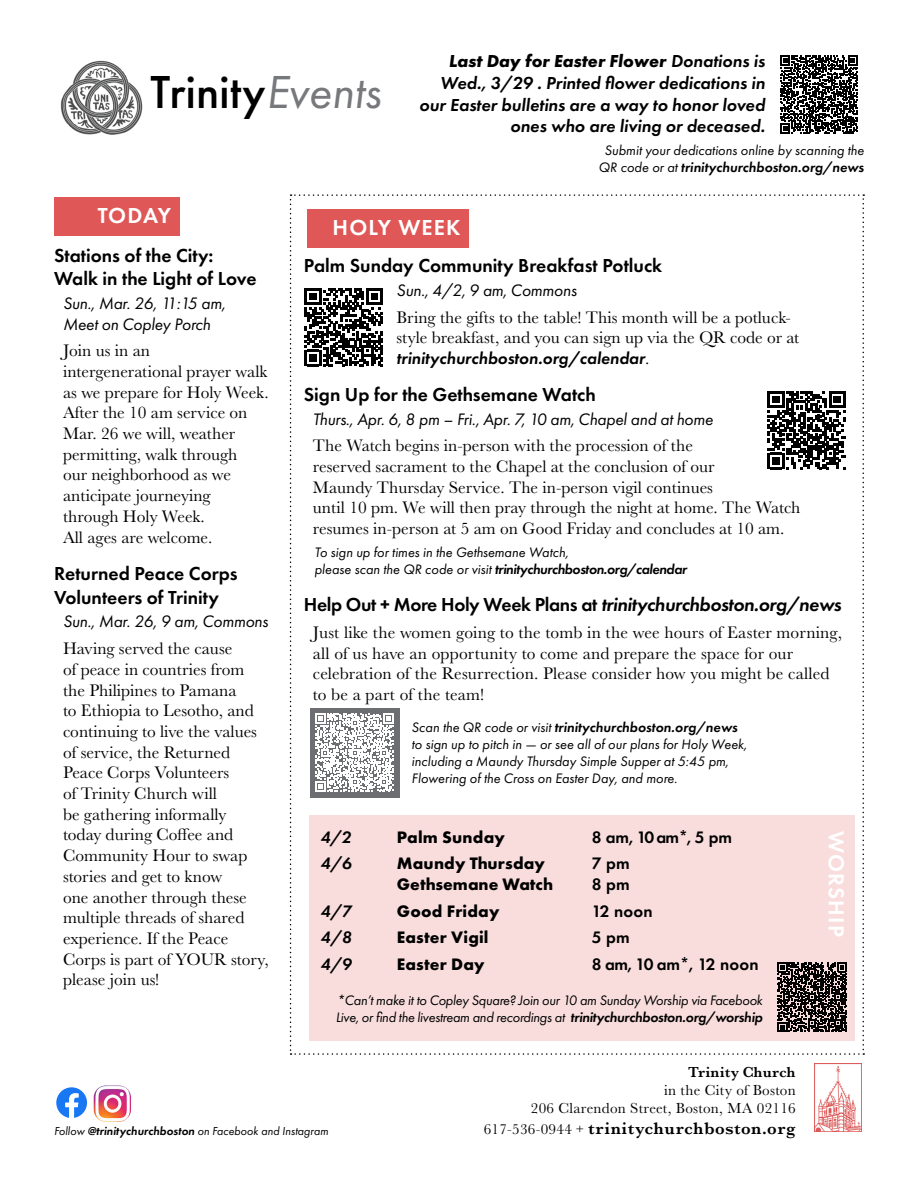
<style>
.page{position:relative;width:918px;height:1188px;background:#fff}
.page>*{position:absolute;margin:0;border:0;box-sizing:border-box;transform-origin:0 0}
.t1{font:500 48px "Futura PT";color:#000}
.t2{font:600 22.5px "Futura PT";letter-spacing:.05em;color:#fff}
.t3{font:600 19.5px/23.4px "Futura PT";color:#000}
.t4{font:italic 600 19.5px "Futura PT";letter-spacing:-.02em;color:#000}
.t5{font:italic 600 18px/21.6px "Futura PT";color:#000;text-align:right}
.t6{font:17.25px/20.7px "Baskerville No 2";color:#000}
.t7{font:italic 17.25px/20.7px "Futura PT";letter-spacing:-.01em;color:#000}
.t8{font:700 17.25px "Futura PT";letter-spacing:.01em;color:#000}
.t9{font:italic 600 17.25px "Futura PT";color:#000}
.t10{font:17.25px "Baskerville No 2 Sem Bol";letter-spacing:.025em;color:#000}
.t11{font:600 17.25px "Futura PT";letter-spacing:.005em;color:#000}
.t12{font:600 17.25px "Futura PT";letter-spacing:-.02em;color:#000}
.t13{font:15px/18px "Baskerville No 2";letter-spacing:.02em;color:#000;text-align:right}
.t14{font:15px "Baskerville No 2 Sem Bol";color:#000}
.t15{font:italic 14.25px/17.1px "Futura PT";color:#000}
.t16{font:italic 14.25px/17.1px "Futura PT";letter-spacing:-.02em;color:#000}
.t17{font:italic 12px "Futura PT";color:#000}
.s1{font-weight:400;font-style:italic;color:#77787b}
.s2{font-weight:700}
.s3{font-weight:600}
.s4{font-family:"Baskerville No 2";font-weight:400;font-style:normal}
.s5{font-style:normal}
.s6{font-family:"Baskerville No 2";font-size:15px}
</style>
<div class="page">
<img style="left:60px;top:60px;width:83px;height:75px">
<img style="left:815px;top:1064px;width:47px;height:67px">
<svg style="left:780px;top:55px;width:78px;height:79px"></svg>
<svg style="left:290px;top:194px;width:574px;height:861px"></svg>
<svg style="left:56px;top:1087px;width:31px;height:31px"></svg>
<img style="left:94px;top:1086px;width:37px;height:36px">
<div style="left:54px;top:197px;width:126px;height:39px;background:#df5757"></div>
<div style="left:308px;top:209px;width:162px;height:39px;background:#df5757"></div>
<h1 class="t1" style="left:150px;top:63px;width:233px">Trinity<span class="s1">Events</span></h1>
<p class="t5" style="left:419px;top:50px;width:347px"><span class="s2">Last Day for Easter Flower</span> Donations is Wed., 3/29 . Printed flower dedications in our Easter bulletins are a way to honor loved ones who are living or deceased.</p>
<p class="t15" style="left:599px;top:142px;width:267px;text-align:center">Submit your dedications online by scanning the<br>QR code or at <span class="s3">trinitychurchboston.org/news</span></p>
<h2 class="t2" style="left:98px;top:202px;width:75px">TODAY</h2>
<p class="t3" style="left:54px;top:243px;width:204px">Stations of the City:<br>Walk in the Light of Love</p>
<p class="t7" style="left:63px;top:293px;width:164px">Sun., Mar. 26, 11:15 am,<br>Meet on Copley Porch</p>
<p class="t6" style="left:63px;top:341px;width:207px">Join us in an intergenerational prayer walk as we prepare for Holy Week.<br>After the 10 am service on<br>Mar. 26 we will, weather permitting, walk through<br>our neighborhood as we anticipate journeying through Holy Week.<br>All ages are welcome.</p>
<p class="t3" style="left:54px;top:562px;width:185px">Returned Peace Corps<br>Volunteers of Trinity</p>
<p class="t7" style="left:63px;top:611px;width:207px">Sun., Mar. 26, 9 am, Commons</p>
<p class="t6" style="left:63px;top:639px;width:207px">Having served the cause<br>of peace in countries from the Philipines to Pamana<br>to Ethiopia to Lesotho, and continuing to live the values of service, the Returned<br>Peace Corps Volunteers<br>of Trinity Church will<br>be gathering informally today during Coffee and<br>Community Hour to swap stories and get to know<br>one another through these multiple threads of shared experience. If the Peace<br>Corps is part of YOUR story, please join us!</p>
<h2 class="t2" style="left:333px;top:213px;width:129px">HOLY WEEK</h2>
<p class="t3" style="left:304px;top:254px;width:360px">Palm Sunday Community Breakfast Potluck</p>
<p class="t7" style="left:397px;top:280px;width:182px">Sun., 4/2, 9 am, Commons</p>
<p class="t6" style="left:397px;top:307px;width:404px">Bring the gifts to the table! This month will be a potluck&shy;style breakfast, and you can sign up via the QR code or at</p>
<p class="t9" style="left:397px;top:347px;width:254px">trinitychurchboston.org/calendar<span class="s4">.</span></p>
<p class="t3" style="left:304px;top:383px;width:293px">Sign Up for the Gethsemane Watch</p>
<p class="t7" style="left:313px;top:408px;width:402px">Thurs., Apr. 6, 8 pm – Fri., Apr. 7, 10 am, Chapel and at home</p>
<p class="t6" style="left:313px;top:436px;width:489px">The Watch begins in-person with the procession of the<br>reserved sacrament to the Chapel at the conclusion of our<br>Maundy Thursday Service. The in-person vigil continues<br>until 10 pm. We will then pray through the night at home. The Watch resumes in-person at 5 am on Good Friday and concludes at 10 am.</p>
<p class="t15" style="left:314px;top:544px;width:374px">To sign up for times in the Gethsemane Watch,<br>please scan the QR code or visit <span class="s3">trinitychurchboston.org/calendar</span></p>
<p class="t4" style="left:304px;top:592px;width:539px"><span class="s5">Help Out + More Holy Week Plans at</span> trinitychurchboston.org/news</p>
<p class="t6" style="left:313px;top:623px;width:531px">Just like the women going to the tomb in the wee hours of Easter morning, all of us have an opportunity to come and prepare the space for our celebration of the Resurrection. Please consider how you might be called to be a part of the team!</p>
<p class="t15" style="left:412px;top:719px;width:337px">Scan the QR code or visit <span class="s3">trinitychurchboston.org/news </span>to sign up to pitch in — or see all of our plans for Holy Week, including a Maundy Thursday Simple Supper at 5:45 pm, Flowering of the Cross on Easter Day, and more.</p>
<p class="t9" style="left:320px;top:826px;width:32px">4/2</p>
<p class="t8" style="left:397px;top:826px;width:109px">Palm Sunday</p>
<p class="t11" style="left:592px;top:826px;width:142px">8 am, 10 am*, 5 pm</p>
<p class="t9" style="left:320px;top:852px;width:33px">4/6</p>
<p class="t8" style="left:397px;top:852px;width:150px">Maundy Thursday</p>
<p class="t11" style="left:592px;top:853px;width:39px">7 pm</p>
<p class="t8" style="left:397px;top:873px;width:158px">Gethsemane Watch</p>
<p class="t11" style="left:592px;top:874px;width:39px">8 pm</p>
<p class="t9" style="left:320px;top:900px;width:33px">4/7</p>
<p class="t8" style="left:397px;top:900px;width:104px">Good Friday</p>
<p class="t11" style="left:592px;top:900px;width:62px">12 noon</p>
<p class="t9" style="left:320px;top:927px;width:33px">4/8</p>
<p class="t8" style="left:397px;top:927px;width:93px">Easter Vigil</p>
<p class="t11" style="left:592px;top:927px;width:39px">5 pm</p>
<p class="t9" style="left:320px;top:953px;width:33px">4/9</p>
<p class="t8" style="left:397px;top:953px;width:89px">Easter Day</p>
<p class="t12" style="left:592px;top:954px;width:168px">8 am, 10 am*, 12 noon</p>
<p class="t16" style="left:336px;top:992px;width:428px">*Can’t make it to Copley Square? Join our 10 am Sunday Worship via Facebook<br>Live, or find the livestream and recordings at <span class="s3">trinitychurchboston.org/worship</span></p>
<h2 class="t2" style="left:850px;top:831px;width:107px;rotate:90deg">WORSHIP</h2>
<p class="t17" style="left:54px;top:1124px;width:276px">Follow <span class="s3">@trinitychurchboston</span> on Facebook and Instagram</p>
<p class="t14" style="left:688px;top:1064px;width:109px">Trinity Church</p>
<p class="t13" style="left:531px;top:1082px;width:266px">in the City of Boston<br>206 Clarendon Street, Boston, MA 02116</p>
<p class="t10" style="left:484px;top:1118px;width:314px"><span class="s6">617-536-0944 +</span> trinitychurchboston.org</p>
</div>
